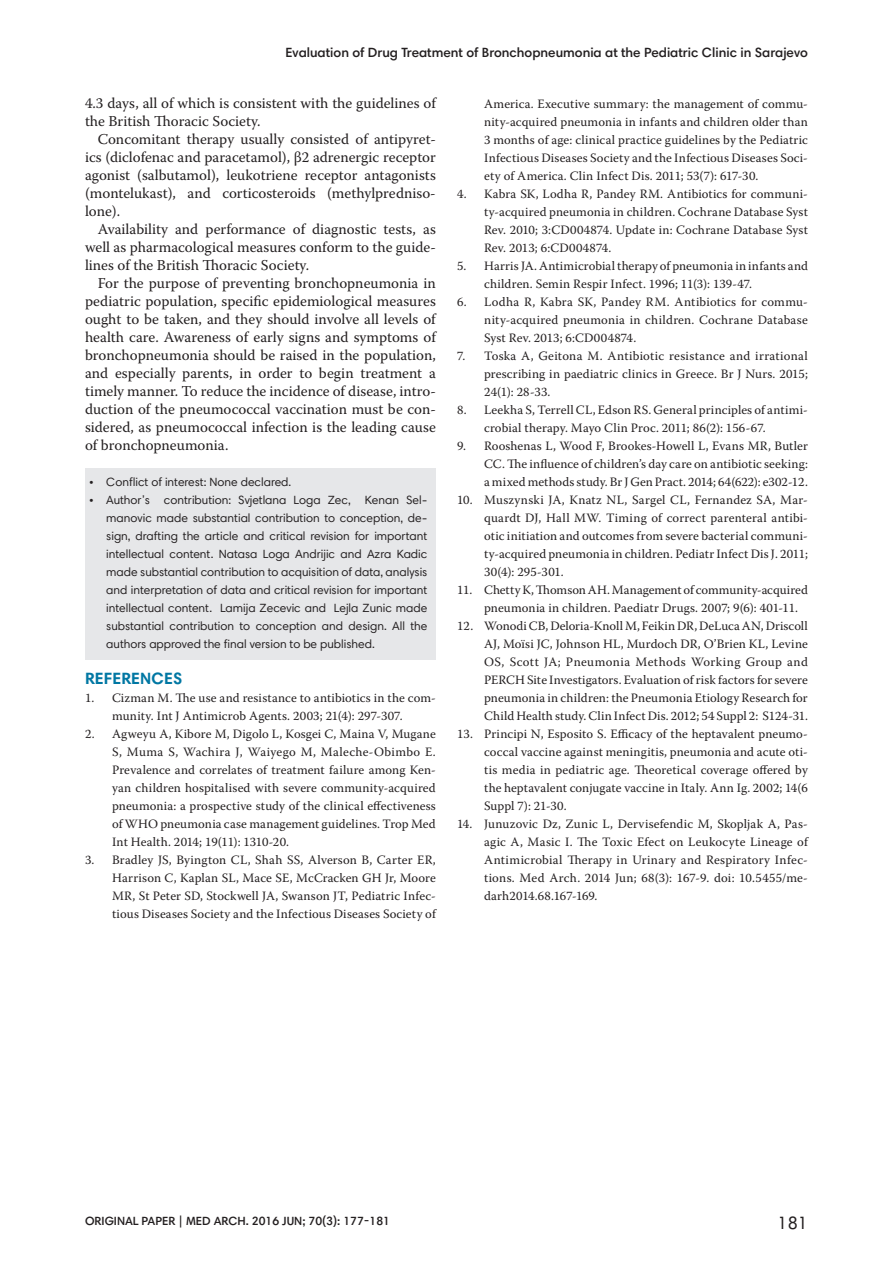
<style>
.page{position:relative;width:893px;height:1263px;background:#fff}
.page>*{position:absolute;margin:0;border:0;box-sizing:border-box;transform-origin:0 0}
.t1{font:18px "Harmonia Sans Std";color:#231f20}
.t2{font:700 16.5px "Harmonia Sans Std";color:#0077a3}
.t3{font:15px/18px "Warnock Pro";color:#231f20;text-align:justify}
.t4{font:600 13.5px "Harmonia Sans Std";color:#231f20}
.t5{font:12.75px/18px "Warnock Pro";letter-spacing:.01em;color:#231f20;text-align:justify}
.t6{font:12px/18px "Harmonia Sans Pro Cyr";color:#231f20;text-align:justify}
.t7{font:600 12px "Harmonia Sans Std";color:#231f20}
</style>
<div class="page">
<div style="left:85px;top:469px;width:351px;height:29px;background:#e6e7e9"></div>
<div style="left:85px;top:487px;width:351px;height:173px;background:#e6e7e9"></div>
<p class="t4" style="left:285px;top:44px;width:524px">Evaluation of Drug Treatment of Bronchopneumonia at the Pediatric Clinic in Sarajevo</p>
<p class="t3" style="left:85px;top:94px;width:352px">4.3 days, all of which is consistent with the guidelines of the British Thoracic Society.</p>
<p class="t3" style="left:85px;top:130px;width:352px;text-indent:13px">Concomitant therapy usually consisted of antipyret&shy;ics (diclofenac and paracetamol), β2 adrenergic receptor agonist (salbutamol), leukotriene receptor antagonists (montelukast), and corticosteroids (methylpredniso&shy;lone).</p>
<p class="t3" style="left:85px;top:220px;width:352px;text-indent:13px">Availability and performance of diagnostic tests, as well as pharmacological measures conform to the guide&shy;lines of the British Thoracic Society.</p>
<p class="t3" style="left:85px;top:274px;width:352px;text-indent:13px">For the purpose of preventing bronchopneumonia in pediatric population, specific epidemiological measures ought to be taken, and they should involve all levels of health care. Awareness of early signs and symptoms of bronchopneumonia should be raised in the population, and especially parents, in order to begin treatment a timely manner. To reduce the incidence of disease, intro&shy;duction of the pneumococcal vaccination must be con&shy;sidered, as pneumococcal infection is the leading cause of bronchopneumonia.</p>
<p class="t6" style="left:89px;top:473px;width:204px">• Conflict of interest: None declared.</p>
<p class="t6" style="left:106px;top:491px;width:323px;text-indent:-17px">• Author’s contribution: Svjetlana Loga Zec, Kenan Sel&shy;manovic made substantial contribution to conception, de&shy;sign, drafting the article and critical revision for important intellectual content. Natasa Loga Andrijic and Azra Kadic made substantial contribution to acquisition of data, analysis and interpretation of data and critical revision for important intellectual content. Lamija Zecevic and Lejla Zunic made substantial contribution to conception and design. All the authors approved the final version to be published.</p>
<p class="t2" style="left:85px;top:668px;width:99px">REFERENCES</p>
<p class="t5" style="left:85px;top:689px;width:352px;text-align:center">1. Cizman M. The use and resistance to antibiotics in the com&shy;munity. Int J Antimicrob Agents. 2003; 21(4): 297-307.</p>
<p class="t5" style="left:112px;top:725px;width:325px;text-indent:-27px">2. Agweyu A, Kibore M, Digolo L, Kosgei C, Maina V, Mugane S, Muma S, Wachira J, Waiyego M, Maleche-Obimbo E.<br>Prevalence and correlates of treatment failure among Ken&shy;yan children hospitalised with severe community-acquired pneumonia: a prospective study of the clinical effectiveness of WHO pneumonia case management guidelines. Trop Med Int Health. 2014; 19(11): 1310-20.</p>
<p class="t5" style="left:112px;top:851px;width:325px;text-indent:-27px">3. Bradley JS, Byington CL, Shah SS, Alverson B, Carter ER, Harrison C, Kaplan SL, Mace SE, McCracken GH Jr, Moore MR, St Peter SD, Stockwell JA, Swanson JT, Pediatric Infec&shy;tious Diseases Society and the Infectious Diseases Society of</p>
<p class="t5" style="left:484px;top:95px;width:325px">America. Executive summary: the management of commu&shy;nity-acquired pneumonia in infants and children older than 3 months of age: clinical practice guidelines by the Pediatric Infectious Diseases Society and the Infectious Diseases Soci&shy;ety of America. Clin Infect Dis. 2011; 53(7): 617-30.</p>
<p class="t5" style="left:484px;top:185px;width:325px;text-indent:-27px">4. Kabra SK, Lodha R, Pandey RM. Antibiotics for communi&shy;ty-acquired pneumonia in children. Cochrane Database Syst Rev. 2010; 3:CD004874. Update in: Cochrane Database Syst Rev. 2013; 6:CD004874.</p>
<p class="t5" style="left:484px;top:257px;width:325px;text-indent:-27px">5. Harris JA. Antimicrobial therapy of pneumonia in infants and children. Semin Respir Infect. 1996; 11(3): 139-47.</p>
<p class="t5" style="left:484px;top:293px;width:325px;text-indent:-27px">6. Lodha R, Kabra SK, Pandey RM. Antibiotics for commu&shy;nity-acquired pneumonia in children. Cochrane Database Syst Rev. 2013; 6:CD004874.</p>
<p class="t5" style="left:484px;top:347px;width:325px;text-indent:-27px">7. Toska A, Geitona M. Antibiotic resistance and irrational prescribing in paediatric clinics in Greece. Br J Nurs. 2015; 24(1): 28-33.</p>
<p class="t5" style="left:484px;top:401px;width:325px;text-indent:-27px">8. Leekha S, Terrell CL, Edson RS. General principles of antimi&shy;crobial therapy. Mayo Clin Proc. 2011; 86(2): 156-67.</p>
<p class="t5" style="left:484px;top:437px;width:325px;text-indent:-27px">9. Rooshenas L, Wood F, Brookes-Howell L, Evans MR, Butler CC. The influence of children’s day care on antibiotic seeking: a mixed methods study. Br J Gen Pract. 2014; 64(622): e302-12.</p>
<p class="t5" style="left:484px;top:491px;width:325px;text-indent:-27px">10. Muszynski JA, Knatz NL, Sargel CL, Fernandez SA, Mar&shy;quardt DJ, Hall MW. Timing of correct parenteral antibi&shy;otic initiation and outcomes from severe bacterial communi&shy;ty-acquired pneumonia in children. Pediatr Infect Dis J. 2011; 30(4): 295-301.</p>
<p class="t5" style="left:484px;top:581px;width:325px;text-indent:-27px">11. Chetty K, Thomson AH. Management of community-acquired pneumonia in children. Paediatr Drugs. 2007; 9(6): 401-11.</p>
<p class="t5" style="left:484px;top:617px;width:325px;text-indent:-27px">12. Wonodi CB, Deloria-Knoll M, Feikin DR, DeLuca AN, Driscoll AJ, Moïsi JC, Johnson HL, Murdoch DR, O’Brien KL, Levine OS, Scott JA; Pneumonia Methods Working Group and PERCH Site Investigators. Evaluation of risk factors for severe pneumonia in children: the Pneumonia Etiology Research for Child Health study. Clin Infect Dis. 2012; 54 Suppl 2: S124-31.</p>
<p class="t5" style="left:484px;top:725px;width:325px;text-indent:-27px">13. Principi N, Esposito S. Efficacy of the heptavalent pneumo&shy;coccal vaccine against meningitis, pneumonia and acute oti&shy;tis media in pediatric age. Theoretical coverage offered by the heptavalent conjugate vaccine in Italy. Ann Ig. 2002; 14(6<br>Suppl 7): 21-30.</p>
<p class="t5" style="left:484px;top:815px;width:325px;text-indent:-27px">14. Junuzovic Dz, Zunic L, Dervisefendic M, Skopljak A, Pas&shy;agic A, Masic I. The Toxic Efect on Leukocyte Lineage of Antimicrobial Therapy in Urinary and Respiratory Infec&shy;tions. Med Arch. 2014 Jun; 68(3): 167-9. doi: 10.5455/me&shy;darh2014.68.167-169.</p>
<p class="t7" style="left:85px;top:1213px;width:306px">ORIGINAL PAPER | Med Arch. 2016 Jun; 70(3): 177-181</p>
<h1 class="t1" style="left:778px;top:1212px;width:32px">181</h1>
</div>
